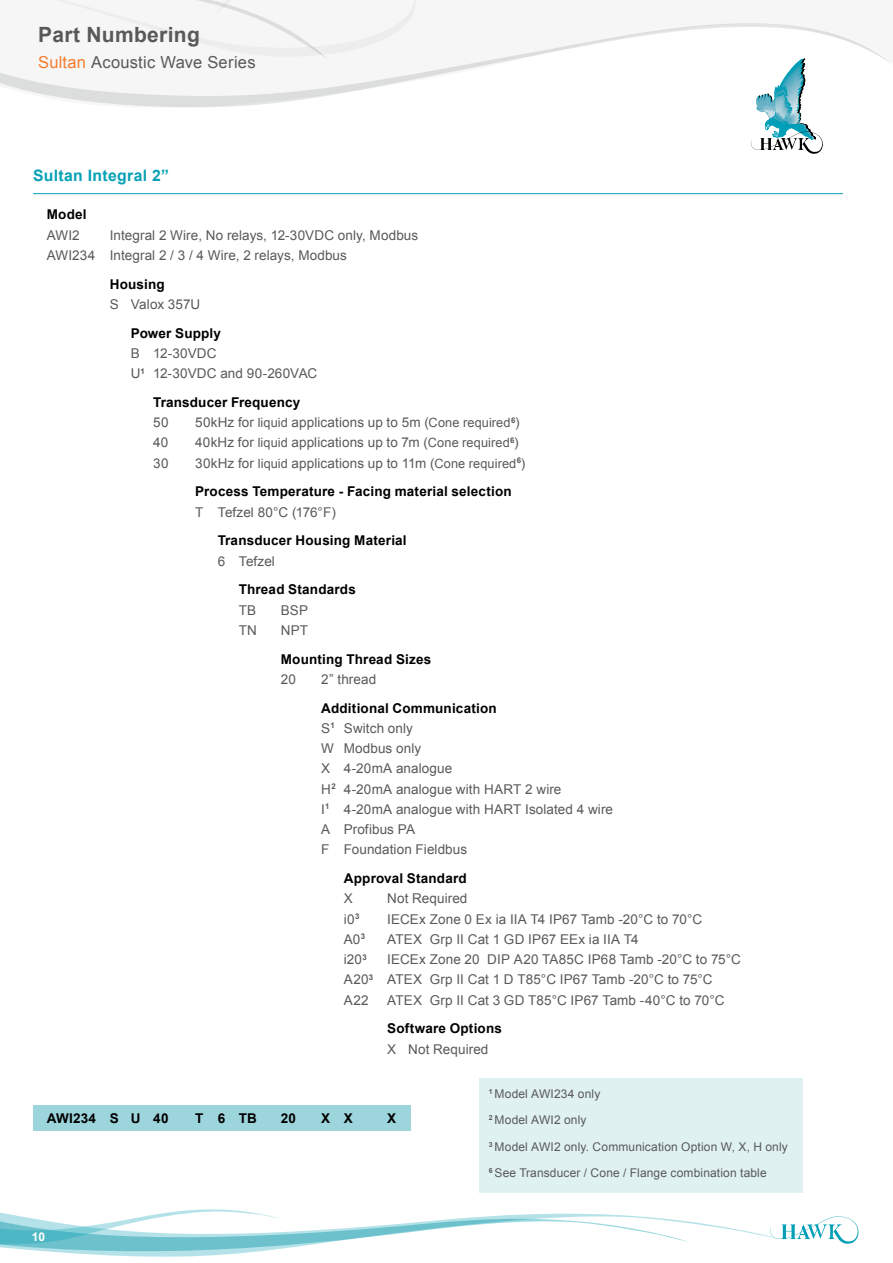
<style>
.page{position:relative;width:893px;height:1263px;background:#fff}
.page>*{position:absolute;margin:0;border:0;box-sizing:border-box;transform-origin:0 0}
.t1{font:700 21px "Arial";letter-spacing:.015em;color:#58595b}
.t2{font:16.5px "Arial";letter-spacing:.015em;color:#58595b}
.t3{font:700 15.75px "Arial";letter-spacing:.02em;color:#06a1b5}
.t4{font:13.5px/20.2px "Arial";letter-spacing:.005em;color:#58595b}
.t5{font:700 13.5px/28.8px "Arial";letter-spacing:.015em;color:#000}
.t6{font:12px "Arial";letter-spacing:.015em;color:#58595b}
.t7{font:700 12px "Arial";color:#fff}
.s1{color:#f47d30}
.s2{font-size:12.75px}
.s3{font-weight:400;color:#58595b}
.s4{font-weight:400;font-size:12.75px;color:#58595b}
.s5{font-weight:700;color:#000}
</style>
<div class="page">
<svg style="left:777px;top:1216px;width:81px;height:28px"></svg>
<div style="left:479px;top:1078px;width:323px;height:115px;background:#e0f1f2"></div>
<div style="left:34px;top:1105px;width:377px;height:25px;background:#9dd5dd"></div>
<svg style="left:20px;top:1213px;width:668px;height:44px"></svg>
<svg style="left:0;top:1209px;width:279px;height:40px"></svg>
<hr style="left:33px;top:193px;width:810px;height:1px;background:#06a1b5">
<svg style="left:751px;top:132px;width:72px;height:22px"></svg>
<svg style="left:764px;top:115px;width:48px;height:17px"></svg>
<svg style="left:0;top:23px;width:890px;height:92px"></svg>
<svg style="left:0;top:0;width:433px;height:62px"></svg>
<h1 class="t1" style="left:38px;top:21px;width:163px">Part Numbering</h1>
<p class="t2" style="left:38px;top:52px;width:219px"><span class="s1">Sultan</span> Acoustic Wave Series</p>
<p class="t3" style="left:33px;top:164px;width:138px">Sultan Integral 2”</p>
<p class="t5" style="left:47px;top:201px;width:41px">Model</p>
<p class="t4" style="left:47px;top:225px;width:34px">AWI2</p>
<p class="t4" style="left:47px;top:225px;width:373px;text-indent:63px">Integral 2 Wire, No relays, 12-30VDC only, Modbus<br>AWI234 Integral 2 / 3 / 4 Wire, 2 relays, Modbus</p>
<p class="t5" style="left:110px;top:270px;width:56px">Housing</p>
<p class="t4" style="left:110px;top:294px;width:92px">S Valox 357U</p>
<p class="t5" style="left:131px;top:319px;width:92px">Power Supply</p>
<p class="t4" style="left:131px;top:343px;width:188px">B 12-30VDC<br>U<sup>1</sup> 12-30VDC and 90-260VAC</p>
<p class="t5" style="left:153px;top:388px;width:148px">Transducer Frequency</p>
<p class="t4" style="left:153px;top:412px;width:17px">50</p>
<p class="t4" style="left:195px;top:412px;width:326px">50kHz for <span class="s2">liquid</span> applications up to 5m (<span class="s2">Cone required</span><sup>6</sup>)</p>
<p class="t4" style="left:153px;top:433px;width:17px">40</p>
<p class="t4" style="left:195px;top:433px;width:325px">40kHz for <span class="s2">liquid</span> applications up to 7m (<span class="s2">Cone required</span><sup>6</sup>)</p>
<p class="t4" style="left:153px;top:453px;width:17px">30</p>
<p class="t5" style="left:195px;top:449px;width:332px"><span class="s3">30kHz for</span> <span class="s4">liquid</span> <span class="s3">applications up to 11m (</span><span class="s4">Cone required</span><sup>6</sup><span class="s3">)<br></span>Process Temperature - Facing material selection</p>
<p class="t4" style="left:195px;top:502px;width:142px">T Tefzel 80°C (176°F)</p>
<p class="t5" style="left:218px;top:527px;width:190px">Transducer Housing Material</p>
<p class="t4" style="left:218px;top:551px;width:59px">6 Tefzel</p>
<p class="t5" style="left:239px;top:576px;width:119px">Thread Standards</p>
<p class="t4" style="left:239px;top:600px;width:19px">TB</p>
<p class="t4" style="left:281px;top:600px;width:29px">BSP</p>
<p class="t4" style="left:239px;top:620px;width:20px">TN</p>
<p class="t4" style="left:281px;top:620px;width:29px">NPT</p>
<p class="t5" style="left:281px;top:645px;width:152px">Mounting Thread Sizes</p>
<p class="t4" style="left:281px;top:669px;width:17px">20</p>
<p class="t4" style="left:321px;top:669px;width:56px">2” thread</p>
<p class="t4" style="left:321px;top:698px;width:293px"><span class="s5">Additional Communication<br></span>S<sup>1</sup> Switch only<br>W Modbus only<br>X 4-20mA analogue<br>H<sup>2</sup> 4-20mA analogue with HART 2 wire<br>I<sup>1</sup> 4-20mA analogue with HART Isolated 4 wire<br>A Profibus PA<br>F Foundation Fieldbus</p>
<p class="t5" style="left:344px;top:864px;width:124px">Approval Standard</p>
<p class="t4" style="left:344px;top:889px;width:11px">X</p>
<p class="t4" style="left:387px;top:889px;width:82px">Not Required</p>
<p class="t4" style="left:344px;top:909px;width:17px">i0<sup>3</sup></p>
<p class="t4" style="left:387px;top:909px;width:316px">IECEx Zone 0 Ex ia IIA T4 IP67 Tamb -20°C to 70°C</p>
<p class="t4" style="left:344px;top:929px;width:23px">A0<sup>3</sup></p>
<p class="t4" style="left:387px;top:929px;width:253px">ATEX Grp II Cat 1 GD IP67 EEx ia IIA T4</p>
<p class="t4" style="left:344px;top:949px;width:25px">i20<sup>3</sup></p>
<p class="t4" style="left:344px;top:949px;width:399px;text-indent:43px">IECEx Zone 20 DIP A20 TA85C IP68 Tamb -20°C to 75°C<br>A20<sup>3</sup> ATEX Grp II Cat 1 D T85°C IP67 Tamb -20°C to 75°C<br>A22</p>
<p class="t4" style="left:387px;top:990px;width:339px">ATEX Grp II Cat 3 GD T85°C IP67 Tamb -40°C to 70°C</p>
<p class="t5" style="left:387px;top:1015px;width:116px">Software Options</p>
<p class="t4" style="left:387px;top:1039px;width:103px">X Not Required</p>
<p class="t5" style="left:47px;top:1104px;width:123px">AWI234 S U 40</p>
<p class="t5" style="left:195px;top:1104px;width:63px">T 6 TB</p>
<p class="t5" style="left:281px;top:1104px;width:17px">20</p>
<p class="t5" style="left:321px;top:1104px;width:33px">X X</p>
<p class="t5" style="left:387px;top:1104px;width:11px">X</p>
<p class="t7" style="left:32px;top:1229px;width:15px">10</p>
<p class="t6" style="left:489px;top:1086px;width:113px"><sup>1</sup> Model AWI234 only</p>
<p class="t6" style="left:489px;top:1112px;width:99px"><sup>2</sup> Model AWI2 only</p>
<p class="t6" style="left:489px;top:1139px;width:301px"><sup>3</sup> Model AWI2 only. Communication Option W, X, H only</p>
<p class="t6" style="left:489px;top:1165px;width:280px"><sup>6</sup> See Transducer / Cone / Flange combination table</p>
</div>
